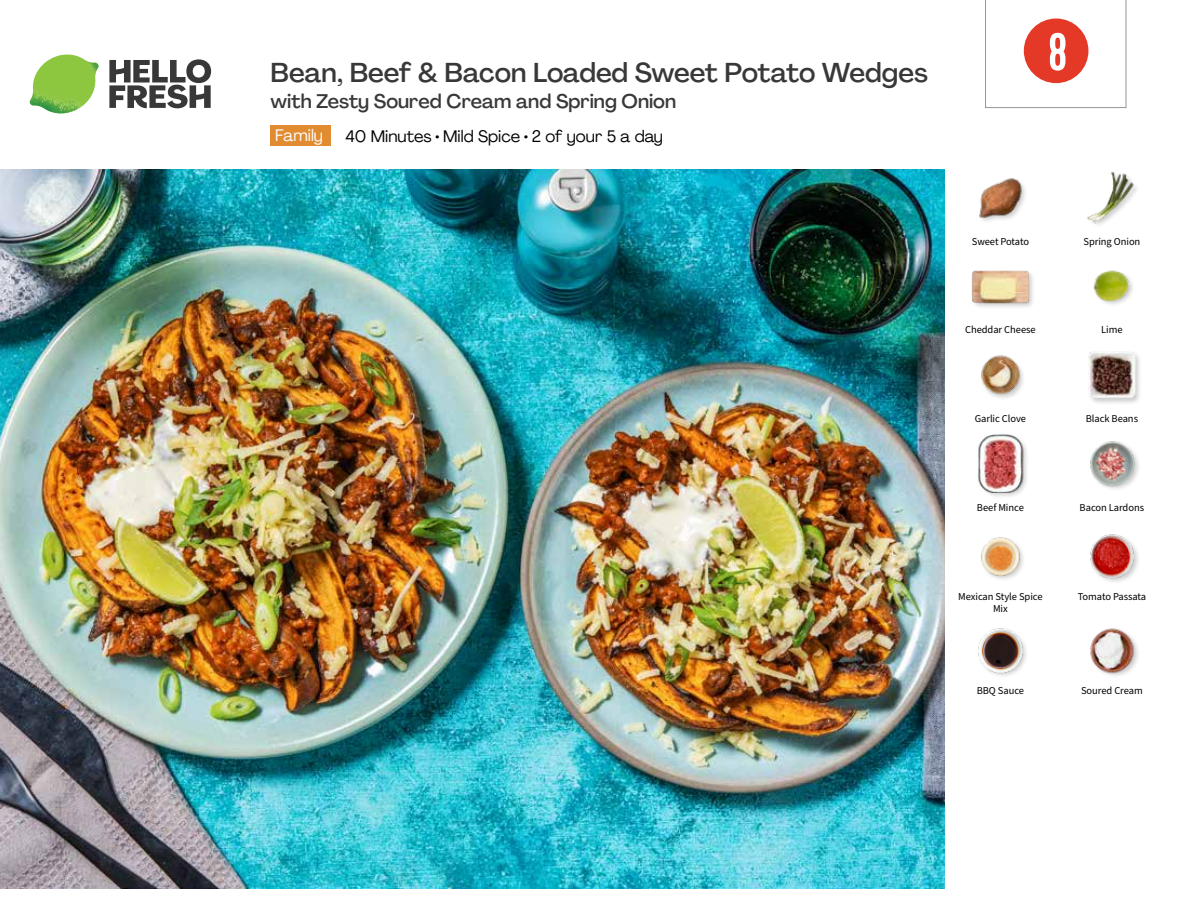
<style>
.page{position:relative;width:1188px;height:918px;background:#fff}
.page>*{position:absolute;margin:0;border:0;box-sizing:border-box;transform-origin:0 0}
.t1{font:54px "Kapra";color:#fff}
.t2{font:500 27px "Agrandir";letter-spacing:-.005em;color:#383839}
.t3{font:500 19.5px "Agrandir";color:#383839}
.t4{font:16.5px "Agrandir";color:#000}
.t5{font:16.5px "Agrandir";color:#fff}
.t6{font:10.5px "Source Sans Pro";letter-spacing:-.005em;color:#000}
</style>
<div class="page">
<svg style="left:109px;top:59px;width:102px;height:49px"></svg>
<img style="left:30px;top:55px;width:69px;height:59px">
<img style="left:0;top:170px;width:945px;height:718px">
<div style="left:271px;top:126px;width:60px;height:20px;background:#e18c31"></div>
<img style="left:981px;top:537px;width:42px;height:42px">
<img style="left:978px;top:628px;width:48px;height:48px">
<img style="left:1090px;top:628px;width:48px;height:48px">
<img style="left:1090px;top:534px;width:48px;height:48px">
<img style="left:981px;top:355px;width:42px;height:43px">
<div style="left:978px;top:433px;width:52px;height:66px;background:#000;opacity:.2"></div>
<img style="left:978px;top:435px;width:51px;height:57px">
<img style="left:1090px;top:441px;width:49px;height:48px">
<div style="left:1087px;top:350px;width:55px;height:55px;background:#000;opacity:.2"></div>
<img style="left:1089px;top:352px;width:46px;height:46px">
<img style="left:979px;top:178px;width:46px;height:43px">
<div style="left:972px;top:270px;width:64px;height:40px;background:#000;opacity:.2"></div>
<img style="left:972px;top:270px;width:57px;height:40px">
<img style="left:1093px;top:270px;width:40px;height:34px">
<img style="left:1087px;top:171px;width:50px;height:54px">
<svg style="left:985px;top:0;width:141px;height:109px"></svg>
<h2 class="t2" style="left:271px;top:56px;width:659px">Bean, Beef &amp; Bacon Loaded Sweet Potato Wedges</h2>
<h3 class="t3" style="left:271px;top:89px;width:407px">with Zesty Soured Cream and Spring Onion</h3>
<h3 class="t5" style="left:275px;top:125px;width:49px">Family</h3>
<h3 class="t4" style="left:345px;top:126px;width:319px">40 Minutes • Mild Spice • 2 of your 5 a day</h3>
<h1 class="t1" style="left:1048px;top:21px;width:20px">8</h1>
<p class="t6" style="left:972px;top:234px;width:59px">Sweet Potato</p>
<p class="t6" style="left:1083px;top:234px;width:58px">Spring Onion</p>
<p class="t6" style="left:965px;top:323px;width:72px">Cheddar Cheese</p>
<p class="t6" style="left:1101px;top:323px;width:23px">Lime</p>
<p class="t6" style="left:975px;top:412px;width:53px">Garlic Clove</p>
<p class="t6" style="left:1086px;top:412px;width:54px">Black Beans</p>
<p class="t6" style="left:977px;top:500px;width:48px">Beef Mince</p>
<p class="t6" style="left:1080px;top:500px;width:66px">Bacon Lardons</p>
<p class="t6" style="left:958px;top:589px;width:86px">Mexican Style Spice</p>
<p class="t6" style="left:1078px;top:589px;width:70px">Tomato Passata</p>
<p class="t6" style="left:993px;top:601px;width:16px">Mix</p>
<p class="t6" style="left:977px;top:683px;width:49px">BBQ Sauce</p>
<p class="t6" style="left:1081px;top:683px;width:63px">Soured Cream</p>
</div>
